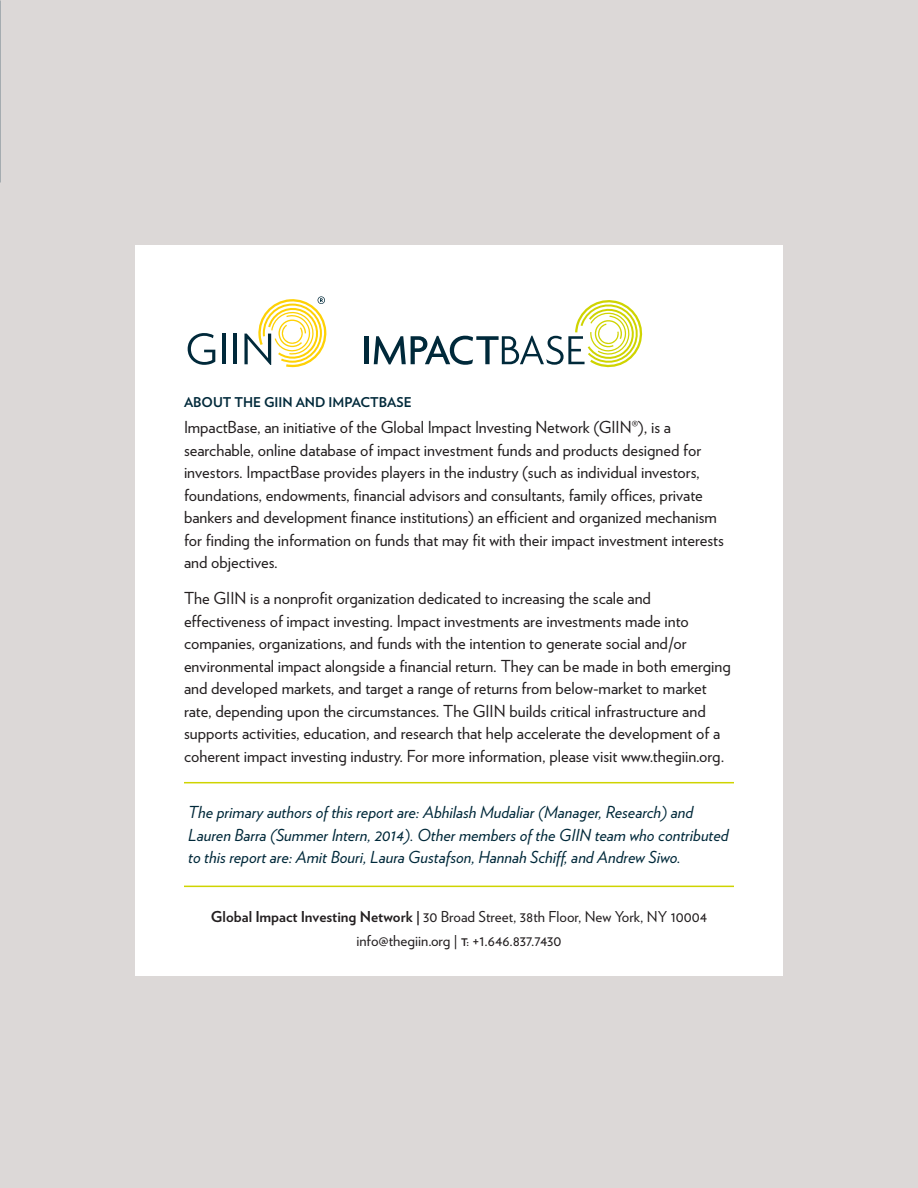
<style>
.page{position:relative;width:918px;height:1188px;background:#dcd8d7}
.page>*{position:absolute;margin:0;border:0;box-sizing:border-box;transform-origin:0 0}
.Back_GIIN_boilerplat{font:16.5px/22.5px "Verlag";color:#231f20}
.Back_GIIN_credits{font:italic 16.5px/22.5px "Verlag";color:#00293a}
.t1{font:15px "Verlag";color:#231f20}
.Header_2{font:700 13.5px "Verlag";color:#00293a}
.s1{font-weight:700}
.s2{font-weight:700;font-size:10.5px}
</style>
<div class="page">
<div style="left:135px;top:245px;width:648px;height:730px;background:#fff"></div>
<svg style="left:188px;top:333px;width:27px;height:32px"></svg>
<hr style="left:222px;top:334px;width:4px;height:30px;background:#00293a">
<hr style="left:234px;top:334px;width:3px;height:30px;background:#00293a">
<svg style="left:244px;top:296px;width:83px;height:71px"></svg>
<hr style="left:365px;top:336px;width:4px;height:28px;background:#00293a">
<svg style="left:374px;top:300px;width:269px;height:68px"></svg>
<hr style="left:184px;top:886px;width:550px;height:1px;background:#cfd400">
<hr style="left:184px;top:782px;width:550px;height:1px;background:#cfd400">
<p class="Header_2" style="left:184px;top:391px;width:229px">ABOUT THE GIIN AND IMPACTBASE</p>
<p class="Back_GIIN_boilerplat" style="left:184px;top:415px;width:541px">ImpactBase, an initiative of the Global Impact Investing Network (GIIN®), is a searchable, online database of impact investment funds and products designed for investors. ImpactBase provides players in the industry (such as individual investors, foundations, endowments, financial advisors and consultants, family offices, private bankers and development finance institutions) an efficient and organized mechanism for finding the information on funds that may fit with their impact investment interests and objectives.</p>
<p class="Back_GIIN_boilerplat" style="left:184px;top:586px;width:548px">The GIIN is a nonprofit organization dedicated to increasing the scale and effectiveness of impact investing. Impact investments are investments made into companies, organizations, and funds with the intention to generate social and/or environmental impact alongside a financial return. They can be made in both emerging and developed markets, and target a range of returns from below-market to market rate, depending upon the circumstances. The GIIN builds critical infrastructure and supports activities, education, and research that help accelerate the development of a coherent impact investing industry. For more information, please visit www.thegiin.org.</p>
<p class="Back_GIIN_credits" style="left:188px;top:800px;width:542px">The primary authors of this report are: Abhilash Mudaliar (Manager, Research) and<br>Lauren Barra (Summer Intern, 2014). Other members of the GIIN team who contributed to this report are: Amit Bouri, Laura Gustafson, Hannah Schiff, and Andrew Siwo.</p>
<p class="t1" style="left:211px;top:905px;width:498px"><span class="s1">Global Impact Investing Network |</span> 30 Broad Street, 38th Floor, New York, NY 10004</p>
<p class="t1" style="left:356px;top:929px;width:207px">info@thegiin.org | <span class="s2">T:</span> +1.646.837.7430</p>
</div>
